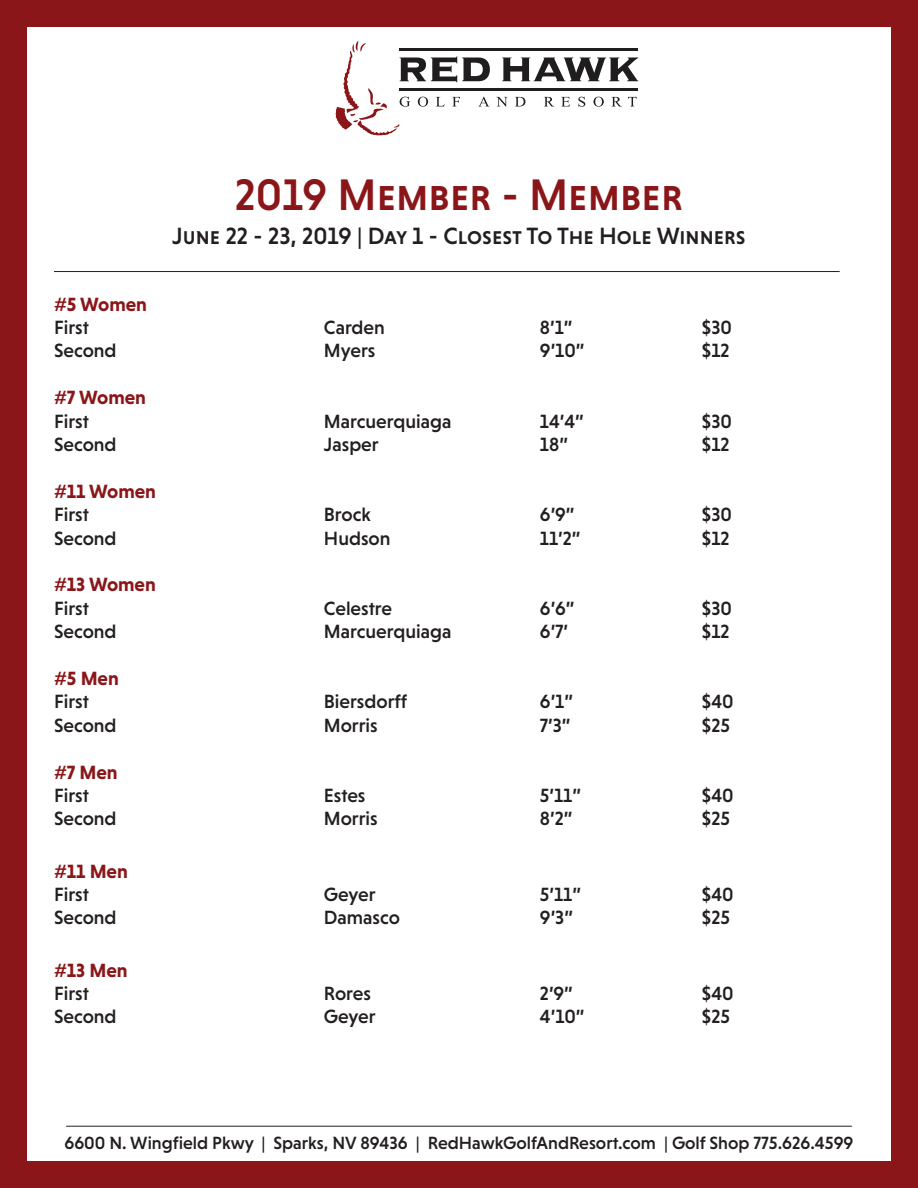
<style>
.page{position:relative;width:918px;height:1188px;background:#fff}
.page>*{position:absolute;margin:0;border:0;box-sizing:border-box;transform-origin:0 0}
.t1{font:45px "Niveau Grotesk Medium Small Caps";color:#8a1619}
.t2{font:24px "Niveau Grotesk Medium Small Caps";color:#231f20}
.t3{font:500 19.5px "Niveau Grotesk";color:#231f20}
.t4{font:700 19.5px "Niveau Grotesk";color:#8a1619}
.t5{font:500 18px "Niveau Grotesk";color:#231f20}
</style>
<div class="page">
<div style="left:891px;top:1px;width:27px;height:1186px;background:#8a1619"></div>
<div style="left:0;top:0;width:918px;height:27px;background:#8a1619"></div>
<div style="left:0;top:1161px;width:918px;height:27px;background:#8a1619"></div>
<div style="left:0;top:2px;width:27px;height:1186px;background:#8a1619"></div>
<svg style="left:496px;top:97px;width:12px;height:10px"></svg>
<svg style="left:515px;top:97px;width:10px;height:9px"></svg>
<svg style="left:544px;top:97px;width:9px;height:9px"></svg>
<svg style="left:561px;top:97px;width:9px;height:9px"></svg>
<svg style="left:578px;top:97px;width:7px;height:10px"></svg>
<svg style="left:593px;top:97px;width:11px;height:10px"></svg>
<svg style="left:611px;top:97px;width:10px;height:9px"></svg>
<svg style="left:628px;top:97px;width:9px;height:9px"></svg>
<svg style="left:502px;top:58px;width:136px;height:23px"></svg>
<hr style="left:399px;top:48px;width:239px;height:2px;background:#201d1e">
<hr style="left:399px;top:89px;width:239px;height:2px;background:#201d1e">
<svg style="left:336px;top:41px;width:154px;height:95px"></svg>
<hr style="left:66px;top:1126px;width:786px;height:1px;background:#231f20">
<hr style="left:54px;top:271px;width:786px;height:1px;background:#231f20">
<p class="t1" style="left:235px;top:169px;width:450px">2019 Member - Member</p>
<p class="t2" style="left:172px;top:222px;width:575px">June 22 - 23, 2019 | Day 1 - Closest To The Hole Winners</p>
<p class="t4" style="left:54px;top:293px;width:95px">#5 Women</p>
<p class="t3" style="left:54px;top:316px;width:36px">First</p>
<p class="t3" style="left:324px;top:316px;width:62px">Carden</p>
<p class="t3" style="left:540px;top:316px;width:34px">8’1”</p>
<p class="t3" style="left:702px;top:316px;width:31px">$30</p>
<p class="t3" style="left:54px;top:340px;width:64px">Second</p>
<p class="t3" style="left:324px;top:340px;width:53px">Myers</p>
<p class="t3" style="left:540px;top:340px;width:46px">9’10”</p>
<p class="t3" style="left:702px;top:340px;width:29px">$12</p>
<p class="t4" style="left:54px;top:386px;width:93px">#7 Women</p>
<p class="t3" style="left:54px;top:410px;width:36px">First</p>
<p class="t3" style="left:324px;top:410px;width:129px">Marcuerquiaga</p>
<p class="t3" style="left:540px;top:410px;width:45px">14’4”</p>
<p class="t3" style="left:702px;top:410px;width:31px">$30</p>
<p class="t3" style="left:54px;top:433px;width:64px">Second</p>
<p class="t3" style="left:324px;top:433px;width:56px">Jasper</p>
<p class="t3" style="left:540px;top:433px;width:29px">18”</p>
<p class="t3" style="left:702px;top:433px;width:29px">$12</p>
<p class="t4" style="left:54px;top:480px;width:104px">#11 Women</p>
<p class="t3" style="left:54px;top:503px;width:36px">First</p>
<p class="t3" style="left:324px;top:503px;width:48px">Brock</p>
<p class="t3" style="left:540px;top:503px;width:36px">6’9”</p>
<p class="t3" style="left:702px;top:503px;width:31px">$30</p>
<p class="t3" style="left:54px;top:527px;width:64px">Second</p>
<p class="t3" style="left:324px;top:527px;width:68px">Hudson</p>
<p class="t3" style="left:540px;top:527px;width:42px">11’2”</p>
<p class="t3" style="left:702px;top:527px;width:29px">$12</p>
<p class="t4" style="left:54px;top:573px;width:103px">#13 Women</p>
<p class="t3" style="left:54px;top:597px;width:36px">First</p>
<p class="t3" style="left:324px;top:597px;width:69px">Celestre</p>
<p class="t3" style="left:540px;top:597px;width:36px">6’6”</p>
<p class="t3" style="left:702px;top:597px;width:31px">$30</p>
<p class="t3" style="left:54px;top:620px;width:64px">Second</p>
<p class="t3" style="left:324px;top:620px;width:129px">Marcuerquiaga</p>
<p class="t3" style="left:540px;top:620px;width:30px">6’7’</p>
<p class="t3" style="left:702px;top:620px;width:29px">$12</p>
<p class="t4" style="left:54px;top:667px;width:66px">#5 Men</p>
<p class="t3" style="left:54px;top:691px;width:36px">First</p>
<p class="t3" style="left:324px;top:691px;width:85px">Biersdorff</p>
<p class="t3" style="left:540px;top:691px;width:34px">6’1”</p>
<p class="t3" style="left:702px;top:691px;width:33px">$40</p>
<p class="t3" style="left:54px;top:714px;width:64px">Second</p>
<p class="t3" style="left:324px;top:714px;width:55px">Morris</p>
<p class="t3" style="left:540px;top:714px;width:32px">7’3”</p>
<p class="t3" style="left:702px;top:714px;width:30px">$25</p>
<p class="t4" style="left:54px;top:761px;width:65px">#7 Men</p>
<p class="t3" style="left:54px;top:784px;width:36px">First</p>
<p class="t3" style="left:324px;top:784px;width:43px">Estes</p>
<p class="t3" style="left:540px;top:784px;width:42px">5’11”</p>
<p class="t3" style="left:702px;top:784px;width:33px">$40</p>
<p class="t3" style="left:54px;top:808px;width:64px">Second</p>
<p class="t3" style="left:324px;top:808px;width:55px">Morris</p>
<p class="t3" style="left:540px;top:808px;width:34px">8’2”</p>
<p class="t3" style="left:702px;top:808px;width:30px">$25</p>
<p class="t4" style="left:54px;top:860px;width:75px">#11 Men</p>
<p class="t3" style="left:54px;top:883px;width:36px">First</p>
<p class="t3" style="left:324px;top:883px;width:53px">Geyer</p>
<p class="t3" style="left:540px;top:883px;width:42px">5’11”</p>
<p class="t3" style="left:702px;top:883px;width:33px">$40</p>
<p class="t3" style="left:54px;top:907px;width:64px">Second</p>
<p class="t3" style="left:324px;top:907px;width:78px">Damasco</p>
<p class="t3" style="left:540px;top:907px;width:34px">9’3”</p>
<p class="t3" style="left:702px;top:907px;width:30px">$25</p>
<p class="t4" style="left:54px;top:959px;width:75px">#13 Men</p>
<p class="t3" style="left:54px;top:982px;width:36px">First</p>
<p class="t3" style="left:324px;top:982px;width:48px">Rores</p>
<p class="t3" style="left:540px;top:982px;width:34px">2’9”</p>
<p class="t3" style="left:702px;top:982px;width:33px">$40</p>
<p class="t3" style="left:54px;top:1006px;width:64px">Second</p>
<p class="t3" style="left:324px;top:1006px;width:53px">Geyer</p>
<p class="t3" style="left:540px;top:1006px;width:46px">4’10”</p>
<p class="t3" style="left:702px;top:1006px;width:30px">$25</p>
<p class="t5" style="left:64px;top:1133px;width:791px">6600 N. Wingfield Pkwy | Sparks, NV 89436 | RedHawkGolfAndResort.com | Golf Shop 775.626.4599</p>
</div>
